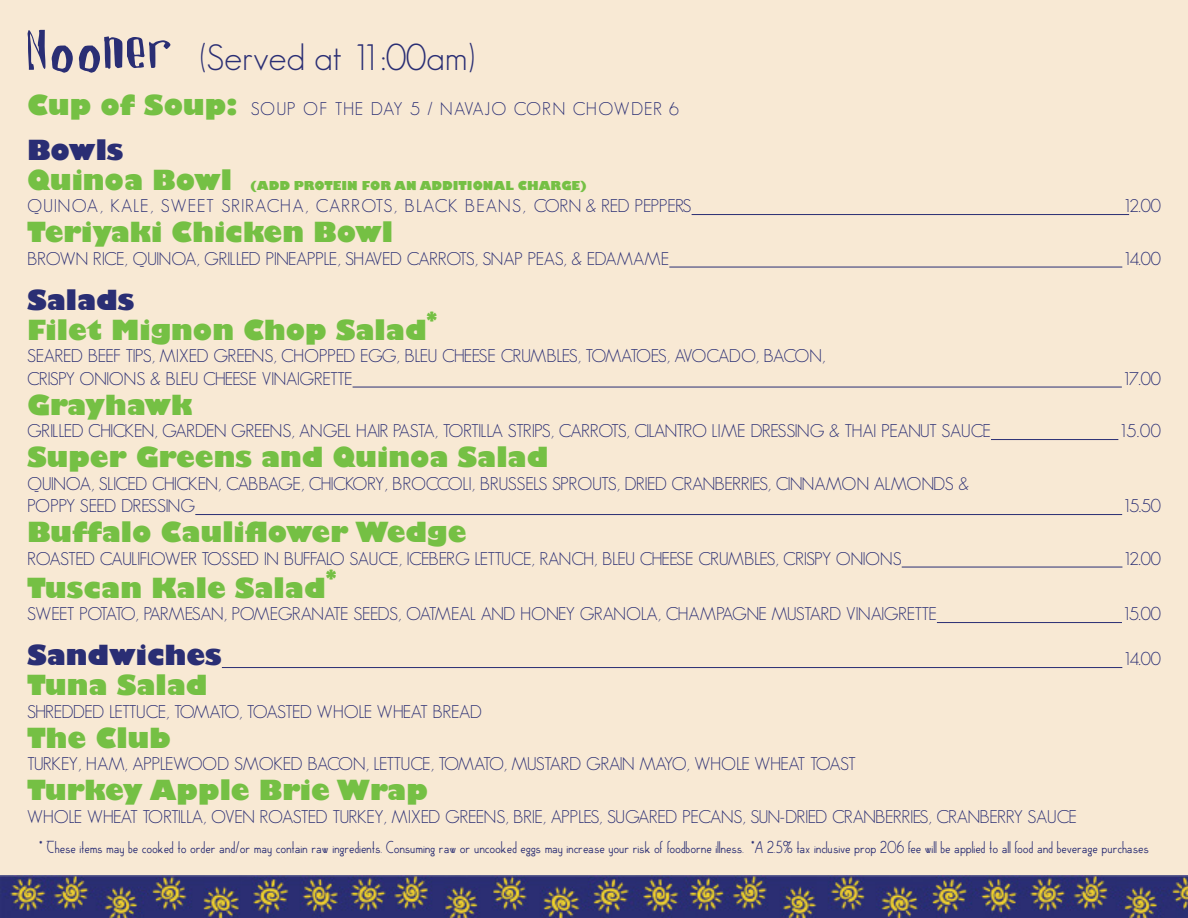
<style>
.page{position:relative;width:1188px;height:918px;background:#f8e9d4}
.page>*{position:absolute;margin:0;border:0;box-sizing:border-box;transform-origin:0 0}
.t1{font:300 36px "Geosans";color:#2a2e74}
.t2{font:800 27px "Gill Sans";color:#75c044}
.t3{font:800 27px "Gill Sans";color:#2a2e74}
.t4{font:300 18px/22.5px "Geosans";letter-spacing:-.045em;color:#2a2e74}
.t5{font:300 18px "Geosans";letter-spacing:.03em;color:#2a2e74}
.t6{font:800 15px "Gill Sans";color:#75c044}
.t7{font:12px "Claritty";letter-spacing:.05em;color:#2a2e74;scale:.9 1}
.t8{font:800 12px "Gill Sans";color:#75c044}
.s1{font-family:"Davis";font-weight:400;font-size:54px}
.s2{font-family:"Gill Sans";font-weight:800;font-size:27px;color:#75c044}
</style>
<div class="page">
<hr style="left:692px;top:214px;width:437px;height:1px;background:#2a2e74">
<hr style="left:669px;top:267px;width:453px;height:1px;background:#2a2e74">
<hr style="left:353px;top:387px;width:769px;height:1px;background:#2a2e74">
<hr style="left:991px;top:439px;width:127px;height:1px;background:#2a2e74">
<hr style="left:195px;top:514px;width:927px;height:1px;background:#2a2e74">
<hr style="left:902px;top:567px;width:220px;height:1px;background:#2a2e74">
<hr style="left:937px;top:622px;width:185px;height:1px;background:#2a2e74">
<hr style="left:222px;top:667px;width:900px;height:1px;background:#2a2e74">
<img style="left:0;top:876px;width:1188px;height:42px">
<h1 class="t1" style="left:27px;top:38px;width:449px"><span class="s1">Nooner</span> (Served at 11:00am)</h1>
<p class="t5" style="left:27px;top:98px;width:654px"><span class="s2">Cup of Soup:</span> SOUP OF THE DAY 5 / NAVAJO CORN CHOWDER 6</p>
<h2 class="t3" style="left:27px;top:133px;width:98px">Bowls</h2>
<h2 class="t2" style="left:27px;top:163px;width:207px">Quinoa Bowl</h2>
<p class="t8" style="left:250px;top:178px;width:338px">(ADD PROTEIN FOR AN ADDITIONAL CHARGE)</p>
<p class="t5" style="left:27px;top:196px;width:666px">QUINOA, KALE, SWEET SRIRACHA, CARROTS, BLACK BEANS, CORN &amp; RED PEPPERS</p>
<p class="t4" style="left:1122px;top:195px;width:40px">12.00</p>
<h2 class="t2" style="left:27px;top:215px;width:368px">Teriyaki Chicken Bowl</h2>
<p class="t4" style="left:27px;top:247px;width:644px">BROWN RICE, QUINOA, GRILLED PINEAPPLE, SHAVED CARROTS, SNAP PEAS, &amp; EDAMAME</p>
<p class="t4" style="left:1122px;top:247px;width:40px">14.00</p>
<h2 class="t3" style="left:27px;top:283px;width:109px">Salads</h2>
<h2 class="t2" style="left:27px;top:313px;width:401px">Filet Mignon Chop Salad</h2>
<p class="t6" style="left:427px;top:308px;width:12px">*</p>
<p class="t4" style="left:27px;top:345px;width:800px">SEARED BEEF TIPS, MIXED GREENS, CHOPPED EGG, BLEU CHEESE CRUMBLES, TOMATOES, AVOCADO, BACON,<br>CRISPY ONIONS &amp; BLEU CHEESE VINAIGRETTE</p>
<p class="t4" style="left:1122px;top:367px;width:41px">17.00</p>
<h2 class="t2" style="left:27px;top:388px;width:167px">Grayhawk</h2>
<p class="t4" style="left:27px;top:420px;width:965px">GRILLED CHICKEN, GARDEN GREENS, ANGEL HAIR PASTA, TORTILLA STRIPS, CARROTS, CILANTRO LIME DRESSING &amp; THAI PEANUT SAUCE</p>
<p class="t4" style="left:1118px;top:420px;width:44px">15.00</p>
<h2 class="t2" style="left:27px;top:440px;width:523px">Super Greens and Quinoa Salad</h2>
<p class="t4" style="left:27px;top:472px;width:944px">QUINOA, SLICED CHICKEN, CABBAGE, CHICKORY, BROCCOLI, BRUSSELS SPROUTS, DRIED CRANBERRIES, CINNAMON ALMONDS &amp;<br>POPPY SEED DRESSING</p>
<p class="t4" style="left:1122px;top:495px;width:40px">15.50</p>
<h2 class="t2" style="left:27px;top:515px;width:441px">Buffalo Cauliflower Wedge</h2>
<p class="t4" style="left:27px;top:547px;width:876px">ROASTED CAULIFLOWER TOSSED IN BUFFALO SAUCE, ICEBERG LETTUCE, RANCH, BLEU CHEESE CRUMBLES, CRISPY ONIONS</p>
<p class="t4" style="left:1122px;top:547px;width:40px">12.00</p>
<h2 class="t2" style="left:27px;top:571px;width:300px">Tuscan Kale Salad</h2>
<p class="t6" style="left:326px;top:566px;width:12px">*</p>
<p class="t4" style="left:27px;top:603px;width:911px">SWEET POTATO, PARMESAN, POMEGRANATE SEEDS, OATMEAL AND HONEY GRANOLA, CHAMPAGNE MUSTARD VINAIGRETTE</p>
<p class="t4" style="left:1122px;top:603px;width:41px">15.00</p>
<h2 class="t3" style="left:27px;top:638px;width:196px">Sandwiches</h2>
<p class="t4" style="left:1122px;top:648px;width:40px">14.00</p>
<h2 class="t2" style="left:27px;top:668px;width:182px">Tuna Salad</h2>
<p class="t4" style="left:27px;top:700px;width:457px">SHREDDED LETTUCE, TOMATO, TOASTED WHOLE WHEAT BREAD</p>
<h2 class="t2" style="left:27px;top:721px;width:145px">The Club</h2>
<p class="t4" style="left:27px;top:753px;width:831px">TURKEY, HAM, APPLEWOOD SMOKED BACON, LETTUCE, TOMATO, MUSTARD GRAIN MAYO, WHOLE WHEAT TOAST</p>
<h2 class="t2" style="left:27px;top:773px;width:403px">Turkey Apple Brie Wrap</h2>
<p class="t4" style="left:27px;top:805px;width:1052px">WHOLE WHEAT TORTILLA, OVEN ROASTED TURKEY, MIXED GREENS, BRIE, APPLES, SUGARED PECANS, SUN-DRIED CRANBERRIES, CRANBERRY SAUCE</p>
<p class="t7" style="left:39px;top:840px;width:1234px">* These items may be cooked to order and/or may contain raw ingredients. Consuming raw or uncooked eggs may increase your risk of foodborne illness. *A 2.5% tax inclusive prop 206 fee will be applied to all food and beverage purchases</p>
</div>
